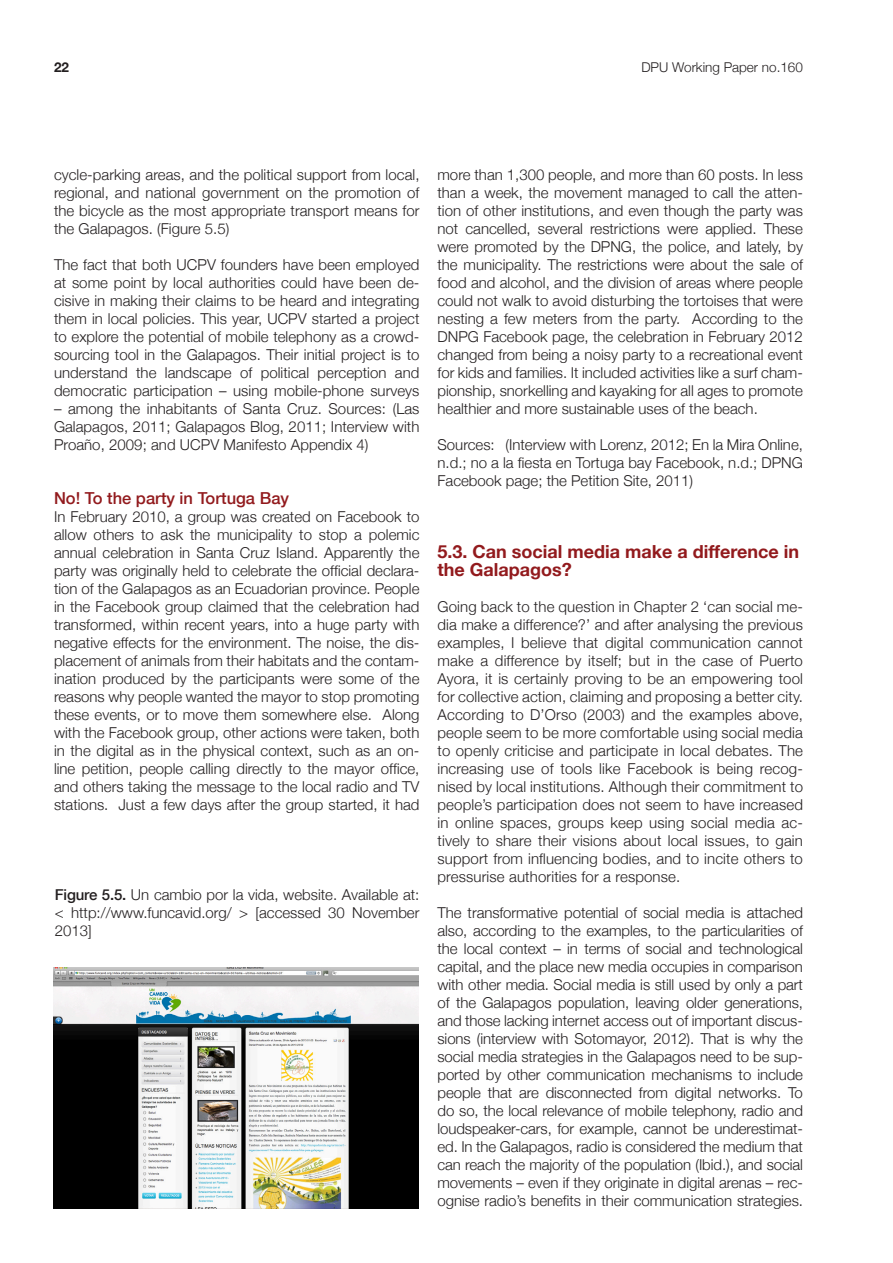
<style>
.page{position:relative;width:893px;height:1263px;background:#fff}
.page>*{position:absolute;margin:0;border:0;box-sizing:border-box;transform-origin:0 0}
.SECTION_HEADING{font:700 18px/18px "Helvetica Neue";color:#921a1d}
.TEXT{font:500 16.5px "Helvetica Neue";color:#921a1d}
.TEXT-2{font:300 15px/18px "Helvetica Neue";color:#231f20;text-align:justify}
.figures_and_tables_s{font:300 15px/18px "Helvetica Neue";color:#231f20;text-align:justify}
.t1{font:300 13.5px "Helvetica Neue";color:#231f20}
.t2{font:700 13.5px "Helvetica Neue";color:#231f20}
.s1{font-weight:500}
</style>
<div class="page">
<img style="left:53px;top:967px;width:366px;height:241px">
<p class="t2" style="left:54px;top:59px;width:17px">22</p>
<p class="t1" style="left:641px;top:59px;width:163px">DPU Working Paper no.160</p>
<p class="TEXT-2" style="left:54px;top:165px;width:367px">cycle-parking areas, and the political support from local, regional, and national government on the promotion of the bicycle as the most appropriate transport means for the Galapagos. (Figure 5.5)</p>
<p class="TEXT-2" style="left:54px;top:255px;width:367px">The fact that both UCPV founders have been employed at some point by local authorities could have been de&shy;cisive in making their claims to be heard and integrating them in local policies. This year, UCPV started a project to explore the potential of mobile telephony as a crowd&shy;sourcing tool in the Galapagos. Their initial project is to understand the landscape of political perception and democratic participation – using mobile-phone surveys</p>
<p class="TEXT-2" style="left:54px;top:399px;width:367px">– among the inhabitants of Santa Cruz. Sources: (Las Galapagos, 2011; Galapagos Blog, 2011; Interview with Proaño, 2009; and UCPV Manifesto Appendix 4)</p>
<p class="TEXT" style="left:54px;top:488px;width:237px">No! To the party in Tortuga Bay</p>
<p class="TEXT-2" style="left:54px;top:507px;width:367px">In February 2010, a group was created on Facebook to allow others to ask the municipality to stop a polemic annual celebration in Santa Cruz Island. Apparently the party was originally held to celebrate the official declara&shy;tion of the Galapagos as an Ecuadorian province. People in the Facebook group claimed that the celebration had transformed, within recent years, into a huge party with negative effects for the environment. The noise, the dis&shy;placement of animals from their habitats and the contam&shy;ination produced by the participants were some of the reasons why people wanted the mayor to stop promoting these events, or to move them somewhere else. Along with the Facebook group, other actions were taken, both in the digital as in the physical context, such as an on&shy;line petition, people calling directly to the mayor office, and others taking the message to the local radio and TV stations. Just a few days after the group started, it had</p>
<p class="figures_and_tables_s" style="left:55px;top:885px;width:366px"><span class="s1">Figure 5.5.</span> Un cambio por la vida, website. Available at: &lt; http://www.funcavid.org/ &gt; [accessed 30 November 2013]</p>
<p class="TEXT-2" style="left:437px;top:165px;width:367px">more than 1,300 people, and more than 60 posts. In less than a week, the movement managed to call the atten&shy;tion of other institutions, and even though the party was not cancelled, several restrictions were applied. These were promoted by the DPNG, the police, and lately, by the municipality. The restrictions were about the sale of food and alcohol, and the division of areas where people could not walk to avoid disturbing the tortoises that were nesting a few meters from the party. According to the DNPG Facebook page, the celebration in February 2012 changed from being a noisy party to a recreational event for kids and families. It included activities like a surf cham&shy;pionship, snorkelling and kayaking for all ages to promote healthier and more sustainable uses of the beach.</p>
<p class="TEXT-2" style="left:437px;top:435px;width:367px">Sources: (Interview with Lorenz, 2012; En la Mira Online, n.d.; no a la fiesta en Tortuga bay Facebook, n.d.; DPNG Facebook page; the Petition Site, 2011)</p>
<p class="SECTION_HEADING" style="left:437px;top:542px;width:363px">5.3. Can social media make a difference in the Galapagos?</p>
<p class="TEXT-2" style="left:437px;top:597px;width:367px">Going back to the question in Chapter 2 ‘can social me&shy;dia make a difference?’ and after analysing the previous examples, I believe that digital communication cannot make a difference by itself; but in the case of Puerto Ayora, it is certainly proving to be an empowering tool for collective action, claiming and proposing a better city.<br>According to D’Orso (2003) and the examples above, people seem to be more comfortable using social media to openly criticise and participate in local debates. The increasing use of tools like Facebook is being recog&shy;nised by local institutions. Although their commitment to people’s participation does not seem to have increased in online spaces, groups keep using social media ac&shy;tively to share their visions about local issues, to gain support from influencing bodies, and to incite others to pressurise authorities for a response.</p>
<p class="TEXT-2" style="left:437px;top:903px;width:367px">The transformative potential of social media is attached also, according to the examples, to the particularities of the local context – in terms of social and technological capital, and the place new media occupies in comparison with other media. Social media is still used by only a part of the Galapagos population, leaving older generations, and those lacking internet access out of important discus&shy;sions (interview with Sotomayor, 2012). That is why the social media strategies in the Galapagos need to be sup&shy;ported by other communication mechanisms to include people that are disconnected from digital networks. To do so, the local relevance of mobile telephony, radio and loudspeaker-cars, for example, cannot be underestimat&shy;ed. In the Galapagos, radio is considered the medium that can reach the majority of the population (Ibid.), and social movements – even if they originate in digital arenas – rec&shy;ognise radio’s benefits in their communication strategies.</p>
</div>
